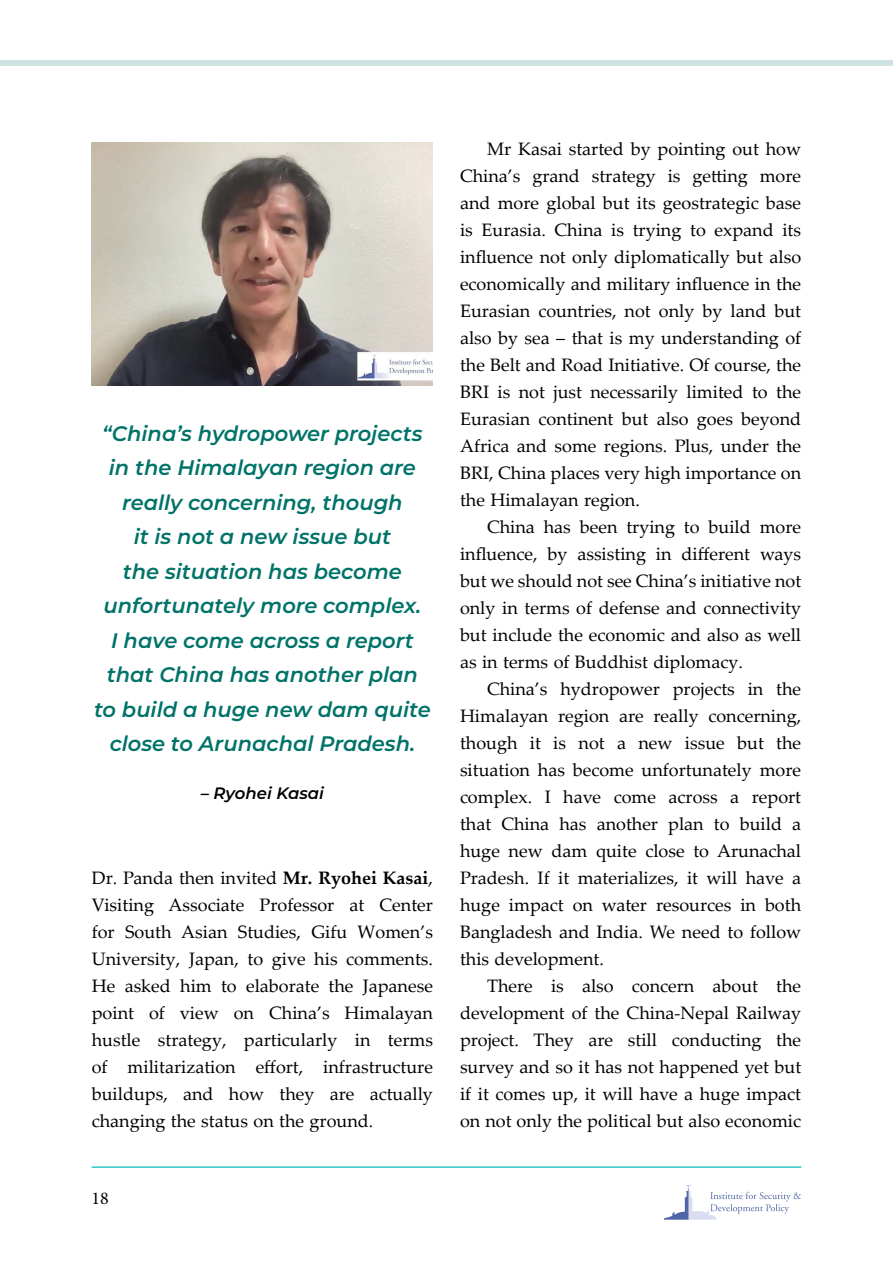
<style>
.page{position:relative;width:893px;height:1263px;background:#fff}
.page>*{position:absolute;margin:0;border:0;box-sizing:border-box;transform-origin:0 0}
.t1{font:italic 600 21px/34.5px "Montserrat";color:#007369;text-align:center}
.t2{font:18px/27px "Palatino Linotype";color:#000;text-align:justify}
.t3{font:18px "Minion Pro";color:#000}
.t4{font:italic 600 16.5px "Montserrat";color:#000}
.s1{font-weight:700}
</style>
<div class="page">
<img style="left:92px;top:143px;width:341px;height:243px">
<hr style="left:92px;top:1166px;width:709px;height:2px;background:#30c8c7">
<svg style="left:664px;top:1185px;width:137px;height:35px"></svg>
<div style="left:0;top:60px;width:892px;height:6px;background:#cce3e1"></div>
<p class="t1" style="left:94px;top:415px;width:338px">“China’s hydropower projects in the Himalayan region are really concerning, though<br>it is not a new issue but<br>the situation has become unfortunately more complex.<br>I have come across a report that China has another plan to build a huge new dam quite close to Arunachal Pradesh.</p>
<p class="t4" style="left:201px;top:782px;width:125px">– Ryohei Kasai</p>
<p class="t2" style="left:92px;top:864px;width:343px">Dr. Panda then invited <span class="s1">Mr. Ryohei Kasai</span>, Visiting Associate Professor at Center for South Asian Studies, Gifu Women’s University, Japan, to give his comments.<br>He asked him to elaborate the Japanese point of view on China’s Himalayan hustle strategy, particularly in terms of militarization effort, infrastructure buildups, and how they are actually changing the status on the ground.</p>
<p class="t3" style="left:92px;top:1186px;width:19px">18</p>
<p class="t2" style="left:460px;top:135px;width:343px;text-indent:27px">Mr Kasai started by pointing out how China’s grand strategy is getting more and more global but its geostrategic base is Eurasia. China is trying to expand its influence not only diplomatically but also economically and military influence in the Eurasian countries, not only by land but also by sea – that is my understanding of the Belt and Road Initiative. Of course, the BRI is not just necessarily limited to the Eurasian continent but also goes beyond Africa and some regions. Plus, under the BRI, China places very high importance on the Himalayan region.</p>
<p class="t2" style="left:460px;top:513px;width:343px;text-indent:27px">China has been trying to build more influence, by assisting in different ways but we should not see China’s initiative not only in terms of defense and connectivity but include the economic and also as well as in terms of Buddhist diplomacy.</p>
<p class="t2" style="left:460px;top:675px;width:343px;text-indent:27px">China’s hydropower projects in the Himalayan region are really concerning, though it is not a new issue but the situation has become unfortunately more complex. I have come across a report that China has another plan to build a huge new dam quite close to Arunachal Pradesh. If it materializes, it will have a huge impact on water resources in both Bangladesh and India. We need to follow this development.</p>
<p class="t2" style="left:460px;top:972px;width:343px;text-indent:27px">There is also concern about the development of the China-Nepal Railway project. They are still conducting the survey and so it has not happened yet but if it comes up, it will have a huge impact on not only the political but also economic</p>
</div>
